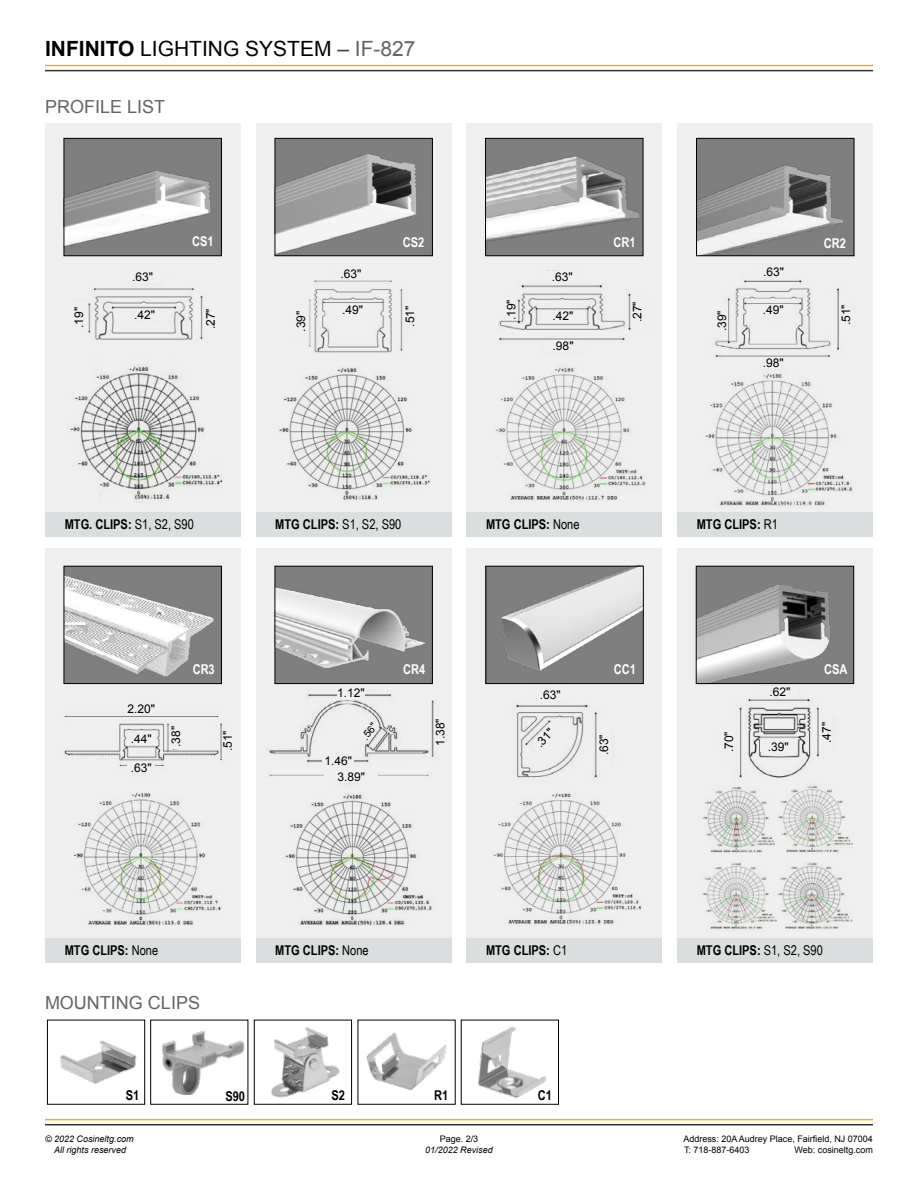
<style>
.page{position:relative;width:918px;height:1188px;background:#fff}
.page>*{position:absolute;margin:0;border:0;box-sizing:border-box;transform-origin:0 0}
.t1{font:21px "Arial";color:#000}
.t2{font:18px "Arial";color:#646464}
.t3{font:700 13.5px "Arial Narrow";color:#000}
.t4{font:700 13.5px "Arial Narrow";color:#fff}
.t5{font:12px/15.8px "Arial";color:#000}
.t6{font:10.2px "Arial";color:#000}
.t7{font:9px/10.8px "Arial";color:#000}
.t8{font:italic 9px/10.8px "Arial";color:#000;text-align:center}
.s1{font-weight:700}
.s2{color:#454548}
.s3{color:#646464}
.s4{font-weight:400}
</style>
<div class="page">
<hr style="left:45px;top:1119px;width:828px;height:1px;background:#e9b31c">
<hr style="left:45px;top:1124px;width:828px;height:1px;background:#303030">
<hr style="left:45px;top:65px;width:828px;height:1px;background:#e9b31c">
<hr style="left:45px;top:70px;width:828px;height:1px;background:#303030">
<div style="left:466px;top:549px;width:196px;height:413px;background:#efefef"></div>
<img style="left:516px;top:704px;width:82px;height:74px">
<img style="left:493px;top:793px;width:148px;height:132px">
<img style="left:485px;top:566px;width:157px;height:114px">
<div style="left:677px;top:123px;width:196px;height:413px;background:#efefef"></div>
<img style="left:715px;top:280px;width:125px;height:77px">
<img style="left:705px;top:373px;width:147px;height:133px">
<img style="left:698px;top:138px;width:157px;height:117px">
<div style="left:45px;top:549px;width:196px;height:413px;background:#efefef"></div>
<img style="left:64px;top:715px;width:158px;height:60px">
<div style="left:64px;top:566px;width:158px;height:117px;background:#7f7f7f"></div>
<img style="left:66px;top:576px;width:148px;height:100px">
<img style="left:73px;top:793px;width:148px;height:133px">
<div style="left:45px;top:123px;width:196px;height:413px;background:#efefef"></div>
<img style="left:88px;top:288px;width:115px;height:52px">
<img style="left:70px;top:366px;width:153px;height:136px">
<img style="left:64px;top:137px;width:158px;height:117px">
<div style="left:466px;top:123px;width:196px;height:413px;background:#efefef"></div>
<img style="left:499px;top:270px;width:132px;height:70px">
<img style="left:495px;top:367px;width:151px;height:134px">
<img style="left:486px;top:137px;width:158px;height:119px">
<div style="left:256px;top:123px;width:195px;height:413px;background:#efefef"></div>
<div style="left:541px;top:310px;width:44px;height:12px;background:#efefef"></div>
<img style="left:279px;top:367px;width:151px;height:133px">
<img style="left:309px;top:280px;width:94px;height:73px">
<img style="left:275px;top:137px;width:158px;height:117px">
<div style="left:64px;top:138px;width:158px;height:118px;border:1px solid #000"></div>
<div style="left:64px;top:566px;width:158px;height:118px;border:1px solid #000"></div>
<div style="left:275px;top:138px;width:158px;height:118px;border:1px solid #000"></div>
<div style="left:485px;top:138px;width:158px;height:118px;border:1px solid #000"></div>
<div style="left:696px;top:138px;width:158px;height:118px;border:1px solid #000"></div>
<div style="left:256px;top:549px;width:196px;height:413px;background:#efefef"></div>
<img style="left:269px;top:694px;width:165px;height:93px">
<img style="left:285px;top:793px;width:147px;height:132px">
<div style="left:275px;top:566px;width:157px;height:117px;background:#7f7f7f"></div>
<img style="left:277px;top:588px;width:149px;height:80px">
<div style="left:677px;top:549px;width:196px;height:414px;background:#efefef"></div>
<div style="left:696px;top:566px;width:158px;height:118px;background:#7f7f7f"></div>
<img style="left:698px;top:584px;width:132px;height:98px">
<img style="left:717px;top:680px;width:122px;height:98px">
<img style="left:702px;top:786px;width:72px;height:67px">
<img style="left:774px;top:785px;width:79px;height:67px">
<img style="left:702px;top:863px;width:72px;height:66px">
<img style="left:774px;top:862px;width:79px;height:67px">
<div style="left:337px;top:687px;width:28px;height:12px;background:#efefef"></div>
<svg style="left:360px;top:721px;width:19px;height:21px"></svg>
<svg style="left:530px;top:723px;width:30px;height:30px"></svg>
<div style="left:128px;top:733px;width:27px;height:12px;background:#efefef"></div>
<div style="left:128px;top:762px;width:27px;height:12px;background:#efefef"></div>
<div style="left:170px;top:723px;width:12px;height:26px;background:#efefef"></div>
<div style="left:323px;top:755px;width:31px;height:15px;background:#efefef"></div>
<div style="left:325px;top:771px;width:53px;height:12px;background:#efefef"></div>
<div style="left:334px;top:304px;width:37px;height:12px;background:#efefef"></div>
<div style="left:544px;top:271px;width:37px;height:12px;background:#efefef"></div>
<div style="left:505px;top:299px;width:12px;height:21px;background:#efefef"></div>
<div style="left:754px;top:304px;width:39px;height:12px;background:#efefef"></div>
<div style="left:716px;top:304px;width:12px;height:34px;background:#efefef"></div>
<div style="left:120px;top:309px;width:50px;height:12px;background:#efefef"></div>
<div style="left:762px;top:686px;width:36px;height:12px;background:#efefef"></div>
<div style="left:723px;top:723px;width:12px;height:38px;background:#efefef"></div>
<div style="left:820px;top:712px;width:12px;height:40px;background:#efefef"></div>
<div style="left:760px;top:740px;width:36px;height:12px;background:#efefef"></div>
<div style="left:45px;top:512px;width:196px;height:24px;background:#dbdede"></div>
<div style="left:45px;top:938px;width:196px;height:25px;background:#dbdede"></div>
<div style="left:256px;top:512px;width:195px;height:24px;background:#dbdede"></div>
<div style="left:256px;top:938px;width:195px;height:25px;background:#dbdede"></div>
<div style="left:466px;top:512px;width:196px;height:24px;background:#dbdede"></div>
<div style="left:466px;top:938px;width:196px;height:25px;background:#dbdede"></div>
<div style="left:677px;top:512px;width:196px;height:24px;background:#dbdede"></div>
<div style="left:677px;top:938px;width:196px;height:25px;background:#dbdede"></div>
<img style="left:165px;top:1030px;width:80px;height:65px">
<img style="left:46px;top:1020px;width:119px;height:85px">
<img style="left:258px;top:1019px;width:102px;height:86px">
<img style="left:360px;top:1019px;width:114px;height:86px">
<img style="left:477px;top:1026px;width:70px;height:72px">
<div style="left:254px;top:1020px;width:98px;height:84px;border:1px solid #000"></div>
<div style="left:275px;top:566px;width:158px;height:118px;border:1px solid #000"></div>
<div style="left:486px;top:566px;width:158px;height:118px;border:1px solid #000"></div>
<div style="left:696px;top:566px;width:158px;height:118px;border:1px solid #000"></div>
<h1 class="t1" style="left:45px;top:35px;width:372px"><span class="s1">INFINITO</span> LIGHTING SYSTEM <span class="s2">–</span> <span class="s3">IF-827</span></h1>
<h2 class="t2" style="left:45px;top:94px;width:122px">PROFILE LIST</h2>
<p class="t4" style="left:192px;top:231px;width:23px">CS1</p>
<p class="t4" style="left:614px;top:232px;width:24px">CR1</p>
<p class="t4" style="left:403px;top:232px;width:23px">CS2</p>
<p class="t4" style="left:824px;top:233px;width:24px">CR2</p>
<p class="t5" style="left:71px;top:328px;width:22px;rotate:-90deg">.19"</p>
<p class="t5" style="left:132px;top:269px;width:22px">.63"</p>
<p class="t5" style="left:134px;top:307px;width:22px">.42"</p>
<p class="t5" style="left:203px;top:329px;width:22px;rotate:-90deg">.27"</p>
<p class="t5" style="left:340px;top:266px;width:22px">.63"</p>
<p class="t5" style="left:342px;top:302px;width:22px">.49"</p>
<p class="t5" style="left:293px;top:332px;width:22px;rotate:-90deg">.39"</p>
<p class="t5" style="left:402px;top:327px;width:22px;rotate:-90deg">.51"</p>
<p class="t5" style="left:504px;top:320px;width:22px;rotate:-90deg">.19"</p>
<p class="t5" style="left:552px;top:269px;width:22px">.63"</p>
<p class="t5" style="left:552px;top:308px;width:22px">.42"</p>
<p class="t5" style="left:630px;top:322px;width:22px;rotate:-90deg">.27"</p>
<p class="t5" style="left:763px;top:264px;width:22px">.63"</p>
<p class="t5" style="left:763px;top:302px;width:22px">.49"</p>
<p class="t5" style="left:714px;top:331px;width:22px;rotate:-90deg">.39"</p>
<p class="t5" style="left:838px;top:325px;width:22px;rotate:-90deg">.51"</p>
<p class="t5" style="left:553px;top:338px;width:22px">.98"</p>
<p class="t5" style="left:763px;top:355px;width:22px">.98"</p>
<p class="t3" style="left:65px;top:514px;width:131px">MTG. CLIPS: <span class="s4">S1, S2, S90</span></p>
<p class="t3" style="left:275px;top:514px;width:128px">MTG CLIPS: <span class="s4">S1, S2, S90</span></p>
<p class="t3" style="left:486px;top:514px;width:95px">MTG CLIPS: <span class="s4">None</span></p>
<p class="t3" style="left:697px;top:514px;width:83px">MTG CLIPS: <span class="s4">R1</span></p>
<p class="t5" style="left:128px;top:701px;width:29px">2.20"</p>
<p class="t5" style="left:131px;top:731px;width:22px">.44"</p>
<p class="t5" style="left:131px;top:760px;width:22px">.63"</p>
<p class="t4" style="left:193px;top:659px;width:24px">CR3</p>
<p class="t5" style="left:168px;top:747px;width:22px;rotate:-90deg">.38"</p>
<p class="t5" style="left:220px;top:751px;width:22px;rotate:-90deg">.51"</p>
<p class="t4" style="left:403px;top:659px;width:24px">CR4</p>
<p class="t4" style="left:824px;top:659px;width:25px">CSA</p>
<p class="t4" style="left:614px;top:659px;width:24px">CC1</p>
<p class="t5" style="left:337px;top:685px;width:29px">1.12"</p>
<p class="t6" style="left:359px;top:734px;width:19px;rotate:-52deg">.56"</p>
<p class="t5" style="left:532px;top:740px;width:22px;rotate:-46deg">.31"</p>
<p class="t5" style="left:540px;top:687px;width:22px">.63"</p>
<p class="t5" style="left:433px;top:746px;width:29px;rotate:-90deg">1.38"</p>
<p class="t5" style="left:596px;top:755px;width:22px;rotate:-90deg">.63"</p>
<p class="t5" style="left:769px;top:684px;width:22px">.62"</p>
<p class="t5" style="left:721px;top:752px;width:22px;rotate:-90deg">.70"</p>
<p class="t5" style="left:819px;top:743px;width:22px;rotate:-90deg">.47"</p>
<p class="t5" style="left:768px;top:739px;width:22px">.39"</p>
<p class="t5" style="left:338px;top:753px;width:29px;text-indent:-13px">1.46"<br>3.89"</p>
<p class="t3" style="left:65px;top:940px;width:95px">MTG CLIPS: <span class="s4">None</span></p>
<h2 class="t2" style="left:45px;top:991px;width:157px">MOUNTING CLIPS</h2>
<p class="t3" style="left:275px;top:940px;width:95px">MTG CLIPS: <span class="s4">None</span></p>
<p class="t3" style="left:486px;top:940px;width:83px">MTG CLIPS: <span class="s4">C1</span></p>
<p class="t3" style="left:697px;top:940px;width:128px">MTG CLIPS: <span class="s4">S1, S2, S90</span></p>
<p class="t3" style="left:126px;top:1085px;width:15px">S1</p>
<p class="t3" style="left:225px;top:1086px;width:21px">S90</p>
<p class="t3" style="left:332px;top:1085px;width:15px">S2</p>
<p class="t3" style="left:434px;top:1085px;width:16px">R1</p>
<p class="t3" style="left:538px;top:1085px;width:16px">C1</p>
<p class="t8" style="left:425px;top:1144px;width:69px">01/2022 Revised</p>
<p class="t7" style="left:683px;top:1133px;width:191px">Address: 20A Audrey Place, Fairfield, NJ 07004<br>T: 718-887-6403</p>
<p class="t8" style="left:45px;top:1133px;width:90px">© 2022 Cosineltg.com<br>All rights reserved</p>
<p class="t7" style="left:440px;top:1133px;width:40px">Page. 2/3</p>
<p class="t7" style="left:795px;top:1144px;width:80px">Web: cosineltg.com</p>
</div>
